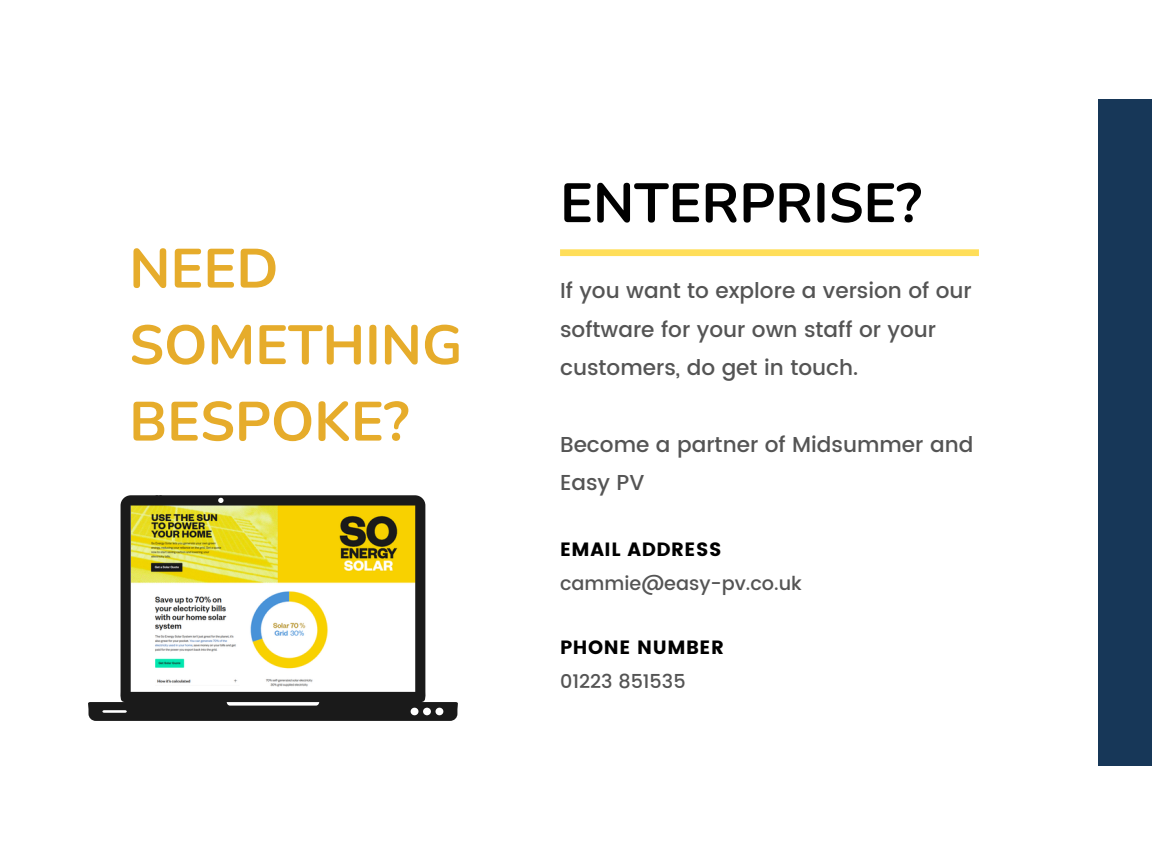
<style>
.page{position:relative;width:1152px;height:864px;background:#fff}
.page>*{position:absolute;margin:0;border:0;box-sizing:border-box;transform-origin:0 0}
.t1{font:700 55.2px/76.5px "Nunito";color:#e6ac2b}
.t2{font:700 55.2px "Nunito";color:#000}
.t3{font:500 21.6px/38.4px "Poppins";color:#545454}
.t4{font:500 19.2px "Poppins";color:#545454}
.t5{font:19.2px "Poppins";letter-spacing:.03em;color:#000}
</style>
<div class="page">
<div style="left:560px;top:249px;width:419px;height:7px;background:#ffde59"></div>
<div style="left:1098px;top:99px;width:54px;height:666px;background:#173758"></div>
<svg style="left:88px;top:495px;width:370px;height:226px"></svg>
<p class="t1" style="left:129px;top:231px;width:335px">NEED<br>SOMETHING<br>BESPOKE?</p>
<p class="t2" style="left:560px;top:166px;width:363px">ENTERPRISE?</p>
<p class="t3" style="left:560px;top:272px;width:413px">If you want to explore a version of our software for your own staff or your customers, do get in touch.</p>
<p class="t3" style="left:560px;top:425px;width:415px">Become a partner of Midsummer and<br>Easy PV</p>
<p class="t5" style="left:560px;top:538px;width:163px">EMAIL ADDRESS</p>
<p class="t4" style="left:560px;top:572px;width:243px">cammie@easy-pv.co.uk</p>
<p class="t5" style="left:560px;top:636px;width:165px">PHONE NUMBER</p>
<p class="t4" style="left:560px;top:670px;width:127px">01223 851535</p>
</div>
